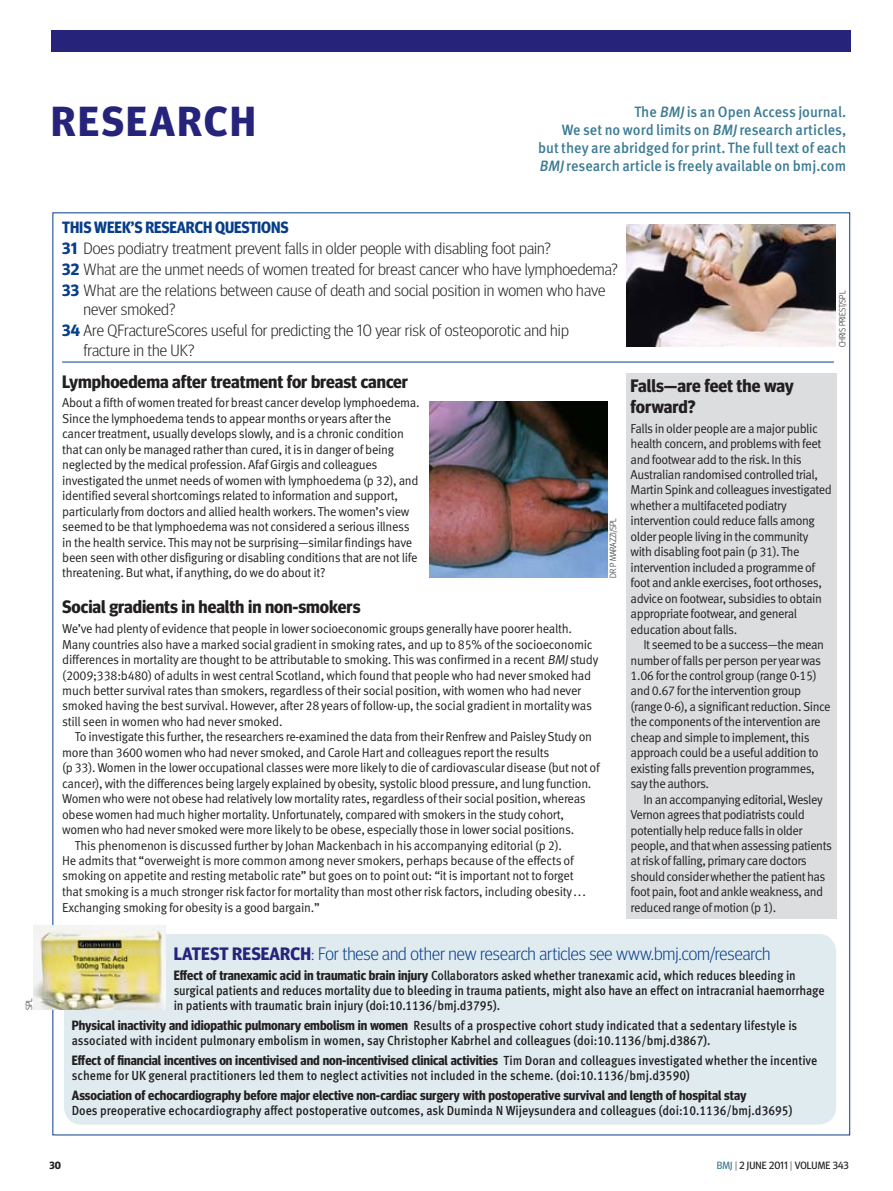
<style>
.page{position:relative;width:893px;height:1191px;background:#fff}
.page>*{position:absolute;margin:0;border:0;box-sizing:border-box;transform-origin:0 0}
.top_strap_28{font:700 42px "Meta Headline OT";letter-spacing:.06em;color:#26237b}
._12_pt_subhead{font:700 18px/21px "Meta Headline OT";color:#231f20}
.column_author{font:300 18px "Meta Headline OT";color:#083e89}
.Research_Questions{font:300 16.35px/19.5px "Meta Headline OT";letter-spacing:.005em;color:#231f20}
.Research_Questions-2{font:700 16.35px "Meta Headline OT";letter-spacing:-.005em;color:#083e89;scale:.96 1}
.links_text_top{font:500 15px/18px "Meta Pro";color:#3c7b93;text-align:right;scale:.95 1}
.head-Latest_Research{font:700 13.5px "Meta Headline OT";color:#231f20;scale:.95 1}
.head-Latest_Research-2{font:500 13.2px/15px "Meta Pro";letter-spacing:-.01em;color:#231f20;scale:.9 1}
.Sans_text-LRes{font:500 13.2px "Meta Pro";color:#231f20;scale:.9 1}
.sans_text_indent{font:12.9px/15.5px "Meta Pro Normal";letter-spacing:-.035em;color:#231f20;scale:.96 1}
.sans_text{font:12.9px/15.5px "Meta Pro Normal";letter-spacing:-.025em;color:#231f20;scale:.96 1}
.t1{font:10.5px "Meta Headline OT";letter-spacing:.01em;color:#231f20}
.t2{font:700 10.5px "Meta Headline OT";color:#231f20}
.credit{font:300 8.85px "Meta Headline OT";letter-spacing:-.01em;color:#231f20;scale:.96 1}
.s1{font-style:italic}
.s2{font-weight:700;color:#083e89}
.s3{font-weight:700;color:#26237b}
.s4{font-family:"Meta Headline OT";font-weight:700;font-size:13.5px}
.s5{font-family:"Meta Pro";font-weight:500;font-size:13.2px}
.s6{color:#3c7b93}
.s7{font-weight:300}
</style>
<div class="page">
<div style="left:51px;top:30px;width:799px;height:21px;background:#26237b"></div>
<div style="left:64px;top:934px;width:772px;height:190px;background:#e0ebf0;border-radius:18px"></div>
<img style="left:34px;top:925px;width:131px;height:84px">
<hr style="left:62px;top:362px;width:772px;height:1px;background:#083e89">
<div style="left:626px;top:373px;width:211px;height:545px;background:#dcdddf"></div>
<img style="left:626px;top:224px;width:210px;height:123px">
<img style="left:430px;top:401px;width:178px;height:176px">
<p class="top_strap_28" style="left:51px;top:96px;width:206px">RESEARCH</p>
<p class="links_text_top" style="left:538px;top:101px;width:326px">The <span class="s1">BMJ</span>is an Open Access journal.<br>We set no word limits on <span class="s1">BMJ</span>research articles, but they are abridged for print. The full text of each <span class="s1">BMJ</span>research article is freely available on bmj.com</p>
<p class="credit" style="left:24px;top:1010px;width:14px;rotate:-90deg">SPL</p>
<p class="Research_Questions-2" style="left:62px;top:218px;width:237px">THIS WEEK’S RESEARCH QUESTIONS</p>
<p class="Research_Questions" style="left:62px;top:238px;width:490px"><span class="s2">31</span> Does podiatry treatment prevent falls in older people with disabling foot pain?</p>
<p class="Research_Questions" style="left:62px;top:259px;width:557px"><span class="s2">32</span> What are the unmet needs of women treated for breast cancer who have lymphoedema?</p>
<p class="Research_Questions" style="left:83px;top:280px;width:523px;text-indent:-21px"><span class="s2">33</span> What are the relations between cause of death and social position in women who have never smoked?</p>
<p class="Research_Questions" style="left:83px;top:320px;width:487px;text-indent:-21px"><span class="s2">34</span> Are QFractureScores useful for predicting the 10 year risk of osteoporotic and hip fracture in the UK?</p>
<p class="_12_pt_subhead" style="left:62px;top:370px;width:347px">Lymphoedema after treatment for breast cancer</p>
<p class="sans_text" style="left:62px;top:394px;width:374px">About a fifth of women treated for breast cancer develop lymphoedema.<br>Since the lymphoedema tends to appear months or years after the cancer treatment, usually develops slowly, and is a chronic condition that can only be managed rather than cured, it is in danger of being neglected by the medical profession. Afaf Girgis and colleagues investigated the unmet needs of women with lymphoedema (p 32), and identified several shortcomings related to information and support, particularly from doctors and allied health workers. The women’s view seemed to be that lymphoedema was not considered a serious illness in the health service. This may not be surprising—similar findings have been seen with other disfiguring or disabling conditions that are not life threatening. But what, if anything, do we do about it?</p>
<p class="_12_pt_subhead" style="left:62px;top:596px;width:300px">Social gradients in health in non-smokers</p>
<p class="sans_text" style="left:62px;top:620px;width:560px">We’ve had plenty of evidence that people in lower socioeconomic groups generally have poorer health.<br>Many countries also have a marked social gradient in smoking rates, and up to 85% of the socioeconomic differences in mortality are thought to be attributable to smoking. This was confirmed in a recent <span class="s1">BMJ</span>study (2009;338:b480) of adults in west central Scotland, which found that people who had never smoked had much better survival rates than smokers, regardless of their social position, with women who had never smoked having the best survival. However, after 28 years of follow-up, the social gradient in mortality was still seen in women who had never smoked.</p>
<p class="sans_text_indent" style="left:62px;top:728px;width:562px;text-indent:13px">To investigate this further, the researchers re-examined the data from their Renfrew and Paisley Study on more than 3600 women who had never smoked, and Carole Hart and colleagues report the results<br>(p 33). Women in the lower occupational classes were more likely to die of cardiovascular disease (but not of cancer), with the differences being largely explained by obesity, systolic blood pressure, and lung function.<br>Women who were not obese had relatively low mortality rates, regardless of their social position, whereas obese women had much higher mortality. Unfortunately, compared with smokers in the study cohort, women who had never smoked were more likely to be obese, especially those in lower social positions.</p>
<p class="sans_text_indent" style="left:62px;top:836px;width:547px;text-indent:13px">This phenomenon is discussed further by Johan Mackenbach in his accompanying editorial (p 2).<br>He admits that “overweight is more common among never smokers, perhaps because of the effects of smoking on appetite and resting metabolic rate” but goes on to point out: “it is important not to forget that smoking is a much stronger risk factor for mortality than most other risk factors, including obesity...<br>Exchanging smoking for obesity is a good bargain.”</p>
<p class="credit" style="left:608px;top:577px;width:63px;rotate:-90deg">DR P MARAZZI/SPL</p>
<p class="credit" style="left:837px;top:347px;width:60px;rotate:-90deg">CHRIS PRIEST/SPL</p>
<p class="_12_pt_subhead" style="left:631px;top:375px;width:165px">Falls—are feet the way forward?</p>
<p class="sans_text_indent" style="left:631px;top:419px;width:211px">Falls in older people are a major public health concern, and problems with feet and footwear add to the risk. In this Australian randomised controlled trial, Martin Spink and colleagues investigated whether a multifaceted podiatry intervention could reduce falls among older people living in the community with disabling foot pain (p 31). The intervention included a programme of foot and ankle exercises, foot orthoses, advice on footwear, subsidies to obtain appropriate footwear, and general education about falls.</p>
<p class="sans_text_indent" style="left:631px;top:636px;width:210px;text-indent:13px">It seemed to be a success—the mean number of falls per person per year was 1.06 for the control group (range 0-15) and 0.67 for the intervention group (range 0-6), a significant reduction. Since the components of the intervention are cheap and simple to implement, this approach could be a useful addition to existing falls prevention programmes, say the authors.</p>
<p class="sans_text_indent" style="left:631px;top:790px;width:211px;text-indent:13px">In an accompanying editorial, Wesley Vernon agrees that podiatrists could potentially help reduce falls in older people, and that when assessing patients at risk of falling, primary care doctors should consider whether the patient has foot pain, foot and ankle weakness, and reduced range of motion (p 1).</p>
<p class="column_author" style="left:174px;top:943px;width:598px"><span class="s3">LATEST RESEARCH</span>: For these and other new research articles see www.bmj.com/research</p>
<p class="head-Latest_Research-2" style="left:174px;top:967px;width:725px"><span class="s4">Effect of tranexamic acid in traumatic brain injury</span> Collaborators asked whether tranexamic acid, which reduces bleeding in surgical patients and reduces mortality due to bleeding in trauma patients, might also have an effect on intracranial haemorrhage in patients with traumatic brain injury (doi:10.1136/bmj.d3795).</p>
<p class="head-Latest_Research-2" style="left:72px;top:1017px;width:808px"><span class="s4">Physical inactivity and idiopathic pulmonary embolism in women</span> Results of a prospective cohort study indicated that a sedentary lifestyle is associated with incident pulmonary embolism in women, say Christopher Kabrhel and colleagues (doi:10.1136/bmj.d3867).</p>
<p class="head-Latest_Research" style="left:72px;top:1052px;width:786px">Effect of financial incentives on incentivised and non-incentivised clinical activities <span class="s5">Tim Doran and colleagues investigated whether the incentive</span></p>
<p class="head-Latest_Research-2" style="left:72px;top:1067px;width:688px">scheme for UK general practitioners led them to neglect activities not included in the scheme. (doi:10.1136/bmj.d3590)</p>
<p class="head-Latest_Research" style="left:72px;top:1087px;width:712px">Association of echocardiography before major elective non-cardiac surgery with postoperative survival and length of hospital stay</p>
<p class="Sans_text-LRes" style="left:72px;top:1100px;width:802px">Does preoperative echocardiography affect postoperative outcomes, ask Duminda N Wijeysundera and colleagues (doi:10.1136/bmj.d3695)</p>
<p class="t2" style="left:49px;top:1159px;width:13px">30</p>
<p class="t1" style="left:717px;top:1159px;width:134px"><span class="s6">BMJ</span> <span class="s7">|</span> 2 JUNE 2011 <span class="s7">|</span> VOLUME 343</p>
</div>
